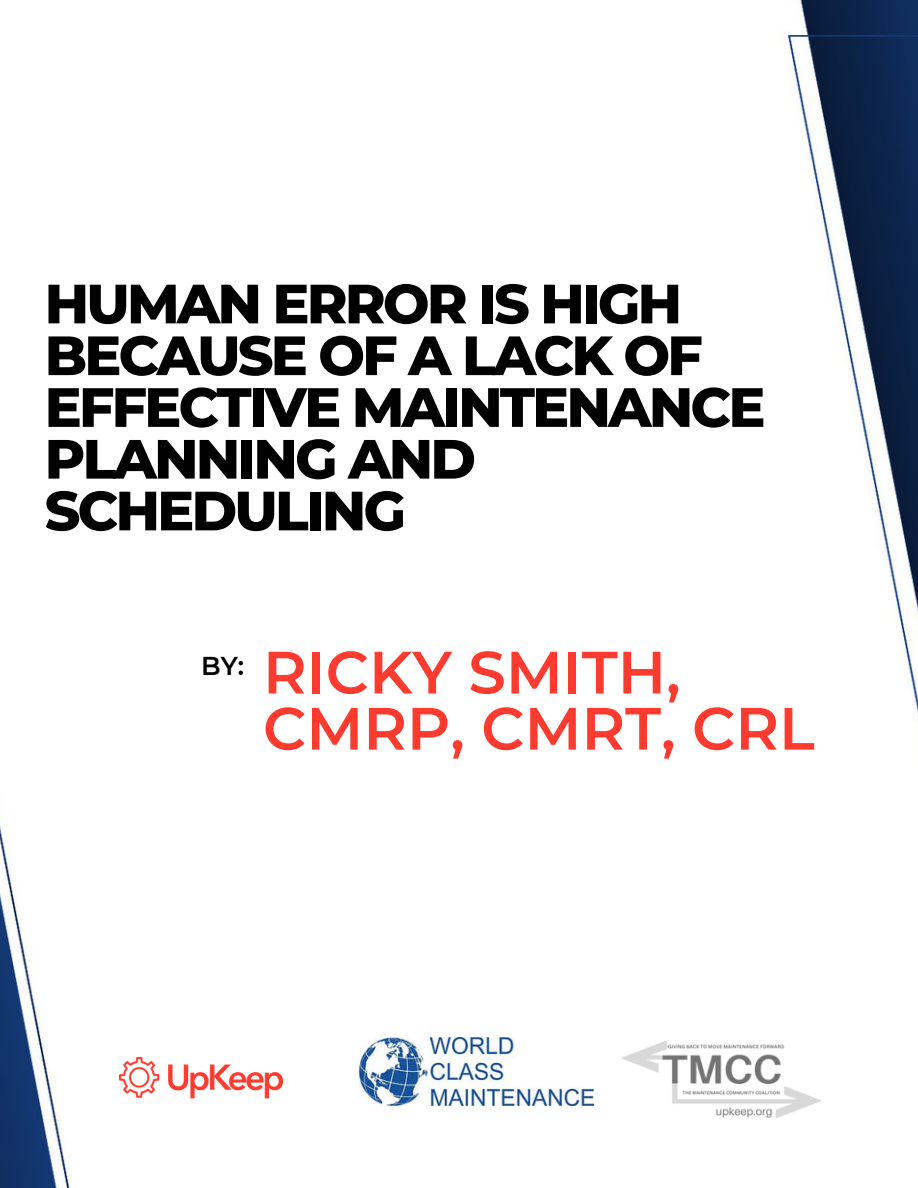
<style>
.page{position:relative;width:918px;height:1188px;background:#fff}
.page>*{position:absolute;margin:0;border:0;box-sizing:border-box;transform-origin:0 0}
.t1{font:600 59.7px/56.1px "Montserrat";color:#ff3b30}
.t2{font:800 55.2px/51.8px "Montserrat";letter-spacing:-.05em;color:#000}
.t3{font:600 25.8px "Montserrat";color:#000}
</style>
<div class="page">
<img style="left:0;top:0;width:918px;height:1188px">
<img style="left:120px;top:1057px;width:163px;height:49px">
<img style="left:360px;top:1038px;width:234px;height:67px">
<img style="left:597px;top:1024px;width:274px;height:116px">
<p class="t2" style="left:45px;top:278px;width:722px">HUMAN ERROR IS HIGH<br>BECAUSE OF A LACK OF<br>EFFECTIVE MAINTENANCE<br>PLANNING AND<br>SCHEDULING</p>
<p class="t3" style="left:201px;top:650px;width:44px">BY:</p>
<p class="t1" style="left:263px;top:644px;width:553px">RICKY SMITH,<br>CMRP, CMRT, CRL</p>
</div>
